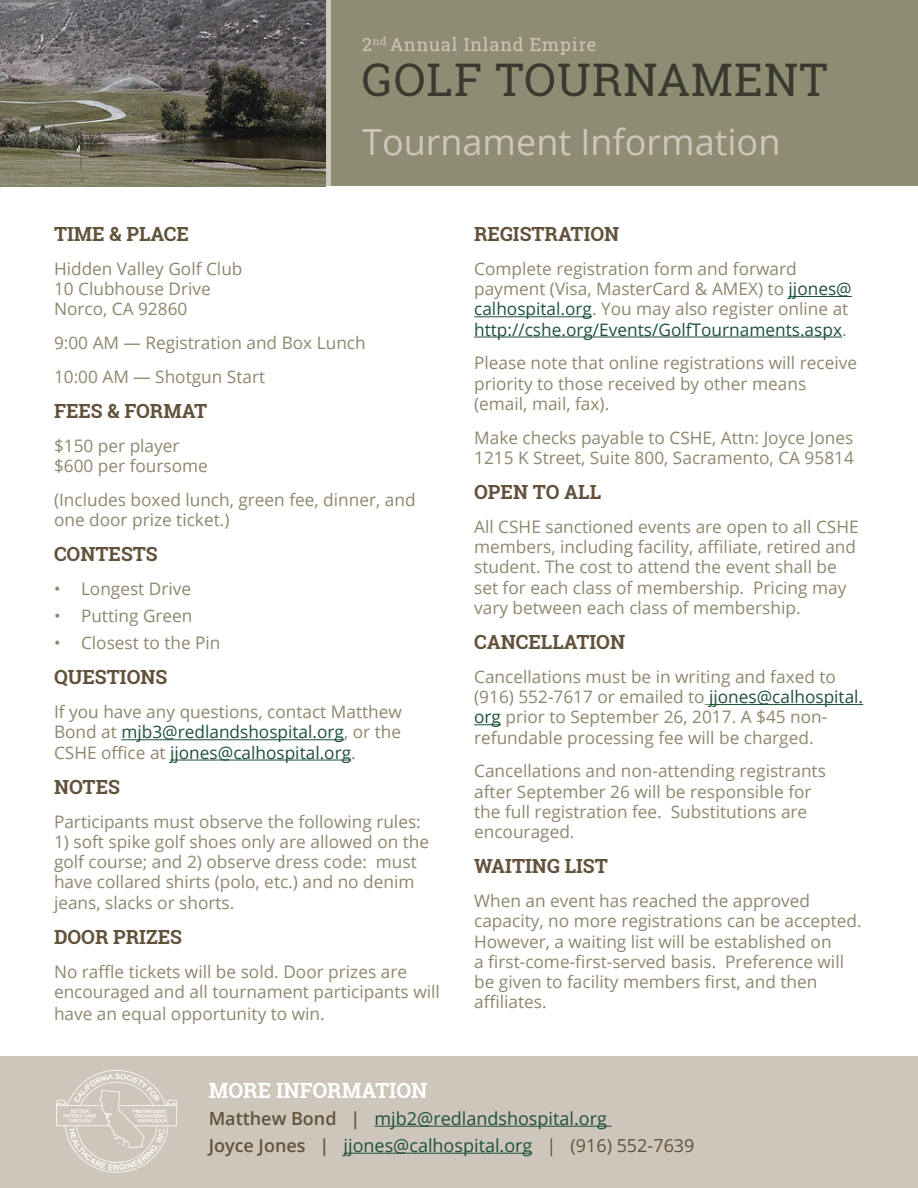
<style>
.page{position:relative;width:918px;height:1188px;background:#fff}
.page>*{position:absolute;margin:0;border:0;box-sizing:border-box;transform-origin:0 0}
.t1{font:45px "Roboto Slab";letter-spacing:.025em;color:#383a2f}
.t2{font:36px "Open Sans";color:#cec6bb}
.t3{font:700 21px "Roboto Slab";color:#fff}
.Paragraph_Style_2{font:700 19.5px "Roboto Slab";color:#62523b}
.t4{font:700 19.5px "Roboto Slab";color:#62533b}
.t5{font:18px/27px "Open Sans";color:#1d5038}
.t6{font:18px "Roboto Slab";letter-spacing:.05em;color:#cec6bb}
.Paragraph_Style_2-2{font:17.25px/20.2px "Open Sans";color:#8e866d}
.s1{color:#1d5038}
.s2{font-weight:600;color:#62523b}
.s3{color:#62523b}
</style>
<div class="page">
<div style="left:332px;top:0;width:586px;height:186px;background:#8e8c72"></div>
<img style="left:0;top:0;width:325px;height:186px">
<hr style="left:121px;top:739px;width:223px;height:1px;background:#1d5038">
<hr style="left:170px;top:760px;width:181px;height:1px;background:#1d5038">
<hr style="left:789px;top:296px;width:63px;height:1px;background:#1d5038">
<hr style="left:474px;top:316px;width:118px;height:1px;background:#1d5038">
<hr style="left:474px;top:337px;width:368px;height:1px;background:#1d5038">
<hr style="left:709px;top:704px;width:154px;height:1px;background:#1d5038">
<svg style="left:474px;top:724px;width:27px;height:1px"></svg>
<div style="left:0;top:1056px;width:918px;height:132px;background:#cec6bb"></div>
<svg style="left:375px;top:1126px;width:21px;height:1px"></svg>
<hr style="left:396px;top:1126px;width:133px;height:1px;background:#1d5038">
<hr style="left:529px;top:1126px;width:83px;height:1px;background:#1d5038">
<hr style="left:344px;top:1153px;width:188px;height:1px;background:#1d5038">
<img style="left:57px;top:1070px;width:120px;height:102px">
<p class="t6" style="left:362px;top:32px;width:236px">2<sup>nd</sup> Annual Inland Empire</p>
<p class="t1" style="left:362px;top:48px;width:467px">GOLF TOURNAMENT</p>
<p class="t2" style="left:362px;top:117px;width:420px">Tournament Information</p>
<p class="t4" style="left:54px;top:221px;width:137px">TIME &amp; PLACE</p>
<p class="Paragraph_Style_2-2" style="left:54px;top:258px;width:190px">Hidden Valley Golf Club<br>10 Clubhouse Drive<br>Norco, CA 92860</p>
<p class="Paragraph_Style_2-2" style="left:54px;top:332px;width:313px">9:00 AM — Registration and Box Lunch</p>
<p class="Paragraph_Style_2-2" style="left:54px;top:366px;width:213px">10:00 AM — Shotgun Start</p>
<p class="Paragraph_Style_2" style="left:54px;top:398px;width:155px">FEES &amp; FORMAT</p>
<p class="Paragraph_Style_2-2" style="left:54px;top:435px;width:155px">$150 per player $600 per foursome</p>
<p class="Paragraph_Style_2-2" style="left:54px;top:489px;width:363px">(Includes boxed lunch, green fee, dinner, and one door prize ticket.)</p>
<p class="Paragraph_Style_2" style="left:54px;top:541px;width:105px">CONTESTS</p>
<p class="Paragraph_Style_2-2" style="left:54px;top:578px;width:139px">• Longest Drive</p>
<p class="Paragraph_Style_2-2" style="left:54px;top:605px;width:140px">• Putting Green</p>
<p class="Paragraph_Style_2-2" style="left:54px;top:632px;width:168px">• Closest to the Pin</p>
<p class="Paragraph_Style_2" style="left:54px;top:664px;width:115px">QUESTIONS</p>
<p class="Paragraph_Style_2-2" style="left:54px;top:701px;width:349px;text-align:justify">If you have any questions, contact Matthew Bond at <span class="s1">mjb3@redlandshospital.org</span>, or the CSHE office at <span class="s1">jjones@calhospital.org</span>.</p>
<p class="Paragraph_Style_2" style="left:54px;top:774px;width:67px">NOTES</p>
<p class="Paragraph_Style_2-2" style="left:54px;top:811px;width:368px">Participants must observe the following rules:</p>
<p class="Paragraph_Style_2-2" style="left:54px;top:831px;width:377px">1) soft spike golf shoes only are allowed on the golf course; and 2) observe dress code: must have collared shirts (polo, etc.) and no denim jeans, slacks or shorts.</p>
<p class="Paragraph_Style_2" style="left:54px;top:924px;width:129px">DOOR PRIZES</p>
<p class="Paragraph_Style_2-2" style="left:54px;top:961px;width:387px;line-height:21px">No raffle tickets will be sold. Door prizes are encouraged and all tournament participants will have an equal opportunity to win.</p>
<p class="Paragraph_Style_2" style="left:474px;top:221px;width:147px">REGISTRATION</p>
<p class="Paragraph_Style_2-2" style="left:474px;top:258px;width:379px">Complete registration form and forward payment (Visa, MasterCard &amp; AMEX) to <span class="s1">jjones@ calhospital.org</span>. You may also register online at <span class="s1">http://cshe.org/Events/GolfTournaments.aspx</span>.</p>
<p class="Paragraph_Style_2-2" style="left:474px;top:353px;width:384px">Please note that online registrations will receive priority to those received by other means (email, mail, fax).</p>
<p class="Paragraph_Style_2-2" style="left:474px;top:427px;width:381px">Make checks payable to CSHE, Attn: Joyce Jones<br>1215 K Street, Suite 800, Sacramento, CA 95814</p>
<p class="Paragraph_Style_2" style="left:474px;top:479px;width:128px">OPEN TO ALL</p>
<p class="Paragraph_Style_2-2" style="left:474px;top:516px;width:386px">All CSHE sanctioned events are open to all CSHE members, including facility, affiliate, retired and student. The cost to attend the event shall be set for each class of membership. Pricing may vary between each class of membership.</p>
<p class="Paragraph_Style_2" style="left:474px;top:629px;width:152px">CANCELLATION</p>
<p class="Paragraph_Style_2-2" style="left:474px;top:666px;width:391px">Cancellations must be in writing and faxed to (916) 552-7617 or emailed to <span class="s1">jjones@calhospital. org</span> prior to September 26, 2017. A $45 non&shy;refundable processing fee will be charged.</p>
<p class="Paragraph_Style_2-2" style="left:474px;top:761px;width:353px">Cancellations and non-attending registrants after September 26 will be responsible for the full registration fee. Substitutions are encouraged.</p>
<p class="Paragraph_Style_2" style="left:474px;top:853px;width:135px">WAITING LIST</p>
<p class="Paragraph_Style_2-2" style="left:474px;top:890px;width:389px">When an event has reached the approved capacity, no more registrations can be accepted.<br>However, a waiting list will be established on<br>a first-come-first-served basis. Preference will be given to facility members first, and then affiliates.</p>
<p class="t3" style="left:209px;top:1076px;width:220px">MORE INFORMATION</p>
<p class="t5" style="left:209px;top:1104px;width:487px"><span class="s2">Matthew Bond |</span> mjb2@redlandshospital.org<br><span class="s2">Joyce Jones |</span> jjones@calhospital.org <span class="s3">| (916) 552-7639</span></p>
</div>
